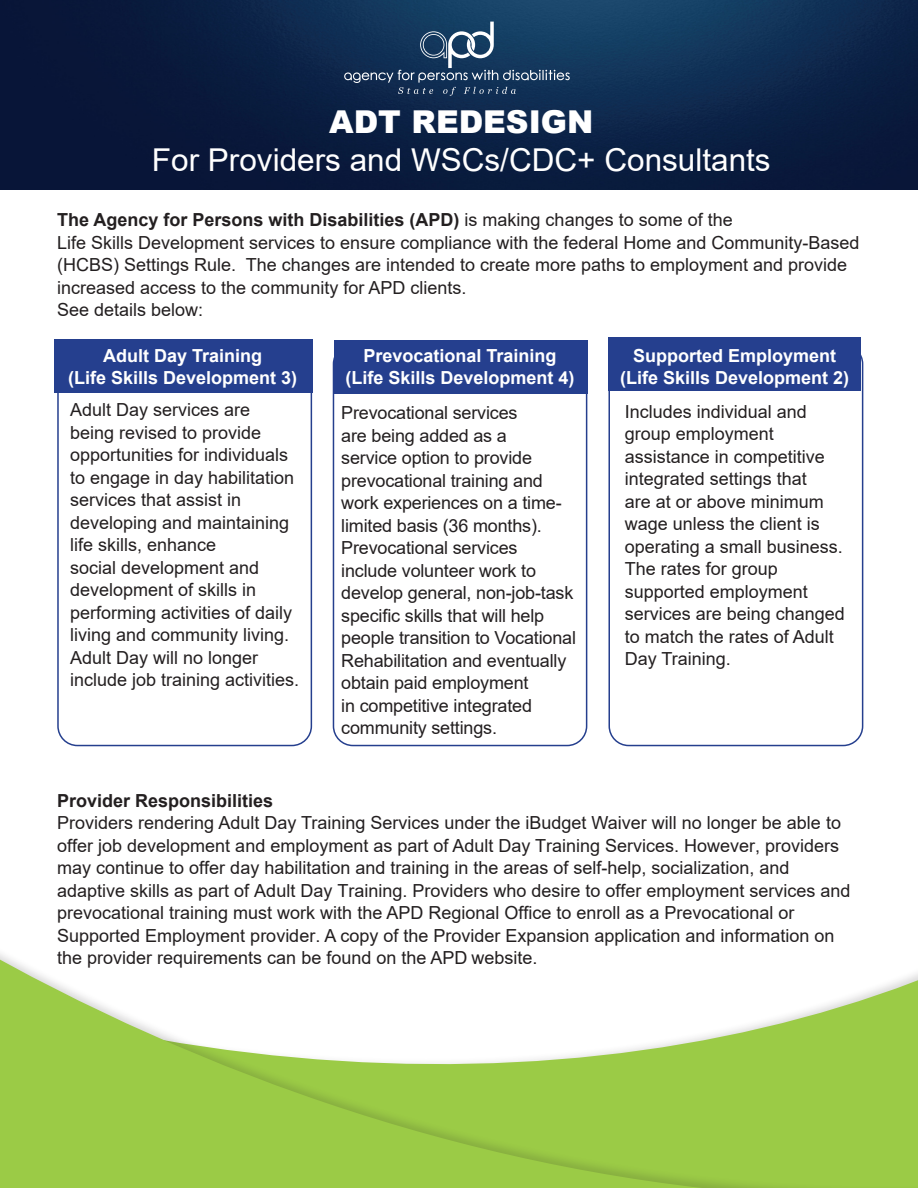
<style>
.page{position:relative;width:918px;height:1188px;background:#fff}
.page>*{position:absolute;margin:0;border:0;box-sizing:border-box;transform-origin:0 0}
.t1{font:31.5px "Arial";color:#fff}
.t2{font:900 31.5px "Arial";color:#fff}
.t3{font:18px/22.5px "Arial";color:#231f20}
.t4{font:700 18px "Arial";color:#fff}
.t5{font:700 18px "Arial";color:#231f20}
.s1{font-weight:400}
.s2{font-style:inherit}
</style>
<div class="page">
<img style="left:0;top:0;width:918px;height:189px">
<svg style="left:0;top:953px;width:918px;height:235px;fill:#9bcb46"></svg>
<svg style="left:344px;top:22px;width:226px;height:74px;background:#264668"></svg>
<div style="left:608px;top:337px;width:253px;height:54px;background:#253f8e"></div>
<div style="left:334px;top:340px;width:253px;height:53px;background:#253f8e"></div>
<div style="left:54px;top:340px;width:258px;height:53px;background:#253f8e"></div>
<div style="left:57px;top:339px;width:255px;height:407px;border:2px solid #253f8e;border-radius:19px"></div>
<div style="left:333px;top:344px;width:254px;height:402px;border:2px solid #253f8e;border-radius:19px"></div>
<div style="left:608px;top:344px;width:255px;height:402px;border:2px solid #253f8e;border-radius:19px"></div>
<p class="t2" style="left:329px;top:99px;width:266px">ADT REDESIGN</p>
<p class="t1" style="left:152px;top:138px;width:620px">For Providers and WSCs/CDC+ Consultants</p>
<p class="t5" style="left:57px;top:207px;width:677px">The Agency for Persons with Disabilities (APD) <span class="s1">is making changes to some of the</span></p>
<p class="t3" style="left:57px;top:231px;width:804px">Life Skills Development services to ensure compliance with the federal Home and Community-Based (HCBS) Settings Rule. The changes are intended to create more paths to employment and provide increased access to the community for APD clients.</p>
<p class="t3" style="left:57px;top:298px;width:148px">See details below:</p>
<p class="t4" style="left:103px;top:343px;width:161px">Adult Day Training</p>
<p class="t4" style="left:68px;top:365px;width:231px">(Life Skills Development 3)</p>
<p class="t3" style="left:70px;top:398px;width:231px">Adult Day services are<br>being revised to provide opportunities for individuals to engage in day habilitation services that assist in developing and maintaining life skills, enhance<br>social development and development of skills in performing activities of daily living and community living.<br>Adult Day will no longer include job training activities.</p>
<p class="t4" style="left:364px;top:343px;width:195px">Prevocational Training</p>
<p class="t4" style="left:346px;top:365px;width:231px">(Life Skills Development 4)</p>
<p class="t3" style="left:341px;top:402px;width:236px">Prevocational services<br>are being added as a<br>service option to provide prevocational training and work experiences on a time&shy;limited basis (36 months).<br>Prevocational services include volunteer work to develop general, non-job-task specific skills that will help people transition to Vocational<br>Rehabilitation and eventually obtain paid employment<br>in competitive integrated community settings.</p>
<p class="t4" style="left:633px;top:343px;width:205px">Supported Employment</p>
<p class="t4" style="left:620px;top:365px;width:231px">(Life Skills Development 2)</p>
<p class="t3" style="left:625px;top:400px;width:222px">Includes individual and group employment assistance in competitive integrated settings that<br>are at or above minimum wage unless the client is operating a small business.<br>The rates for group supported employment services are being changed to match the rates of Adult<br>Day Training.</p>
<p class="t5" style="left:57px;top:788px;width:218px">Provider Responsibilities</p>
<p class="t3" style="left:57px;top:812px;width:795px">Providers rendering Adult Day Training Services under the iBudget Waiver will no longer be able to offer job development and employment as part of Adult Day Training Services. However, providers may continue to offer day habilitation and training in the areas of self-help, socialization, and adaptive skills as part of Adult Day Training. Providers who desire to offer employment services and prevocational training must work with the APD Regional Office to enroll as a Prevocational or <span class="s2">S</span>upported Employment provider. A copy of the Provider Expansion application and information on the provider requirements can be found on the APD website.</p>
</div>
